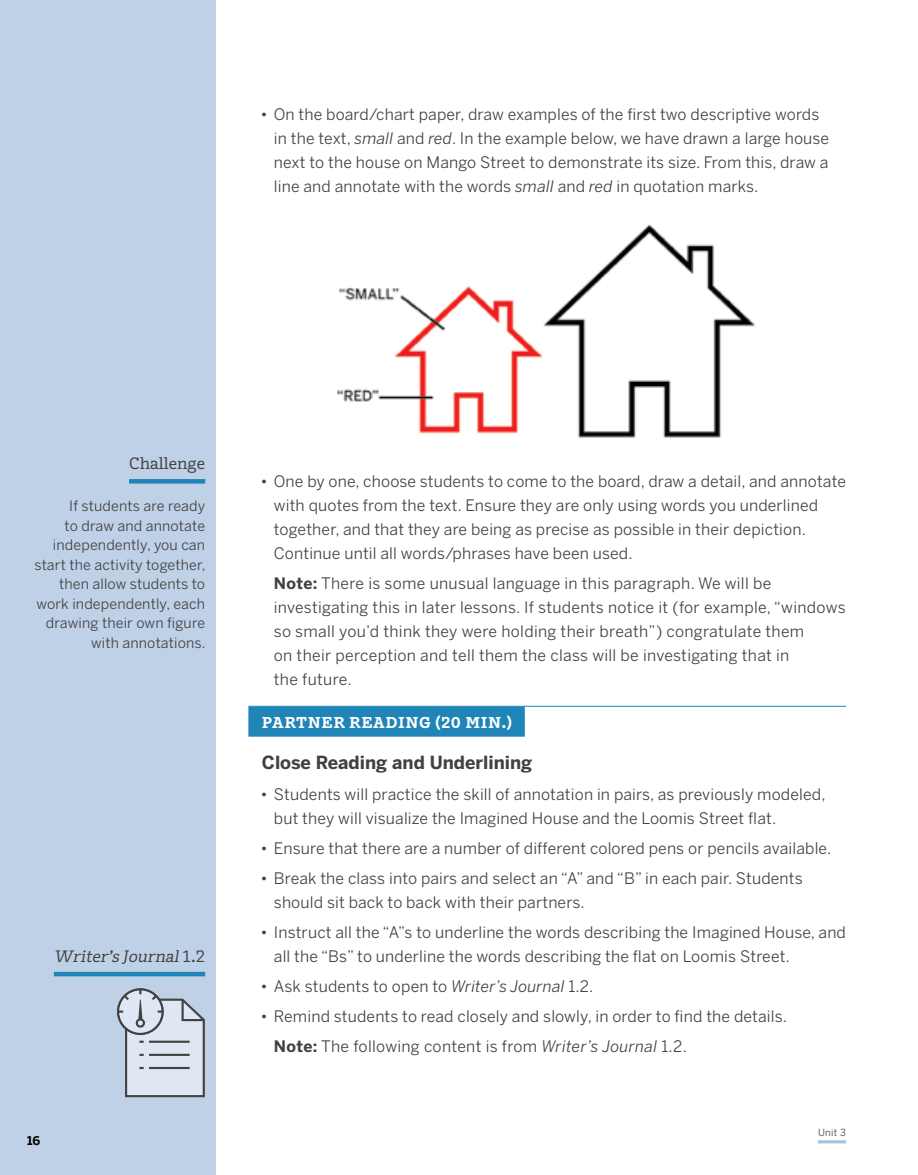
<style>
.page{position:relative;width:918px;height:1175px;background:#fff}
.page>*{position:absolute;margin:0;border:0;box-sizing:border-box;transform-origin:0 0}
.t1{font:700 18px "Benton Sans";color:#414042}
.t2{font:italic 16.5px "Amplify";color:#414042}
.t3{font:16.5px "Amplify";color:#414042}
.t4{font:15.75px/24px "Benton Sans";letter-spacing:.01em;color:#414042}
.t5{font:700 15.75px "Amplify";letter-spacing:.04em;color:#fff}
.t6{font:14.25px/19.5px "Benton Sans";letter-spacing:.01em;color:#414042;text-align:right}
.t7{font:700 12px "Benton Sans";color:#000}
.t8{font:9.75px "Benton Sans";color:#414042}
.s1{font-style:italic}
.s2{font-style:normal}
.s3{font-weight:700}
</style>
<div class="page">
<div style="left:0;top:0;width:216px;height:1174px;background:#bed1e6"></div>
<hr style="left:818px;top:1140px;width:28px;height:3px;background:#a3c0dc">
<hr style="left:248px;top:706px;width:598px;height:1px;background:#1f84b7">
<div style="left:248px;top:706px;width:277px;height:30px;background:#1f84b7"></div>
<img style="left:337px;top:224px;width:418px;height:214px">
<hr style="left:129px;top:479px;width:76px;height:4px;background:#1f84b7">
<div style="left:54px;top:971px;width:151px;height:5px;background:#1f84b7"></div>
<svg style="left:117px;top:988px;width:88px;height:109px"></svg>
<p class="t4" style="left:274px;top:102px;width:557px;text-indent:-13px">• On the board/chart paper, draw examples of the first two descriptive words in the text, <span class="s1">small</span> and <span class="s1">red</span>. In the example below, we have drawn a large house next to the house on Mango Street to demonstrate its size. From this, draw a line and annotate with the words <span class="s1">small</span> and <span class="s1">red</span> in quotation marks.</p>
<p class="t3" style="left:129px;top:453px;width:78px">Challenge</p>
<p class="t6" style="left:34px;top:496px;width:173px">If students are ready<br>to draw and annotate independently, you can start the activity together, then allow students to work independently, each drawing their own figure with annotations.</p>
<p class="t2" style="left:54px;top:946px;width:153px">Writer’s Journal<span class="s2">1 . 2</span></p>
<p class="t7" style="left:27px;top:1133px;width:15px">16</p>
<p class="t4" style="left:274px;top:469px;width:574px;text-indent:-13px">• One by one, choose students to come to the board, draw a detail, and annotate with quotes from the text. Ensure they are only using words you underlined together, and that they are being as precise as possible in their depiction.<br>Continue until all words/phrases have been used.</p>
<p class="t4" style="left:274px;top:571px;width:573px"><span class="s3">Note:</span> There is some unusual language in this paragraph. We will be investigating this in later lessons. If students notice it (for example, “windows so small you’d think they were holding their breath”) congratulate them<br>on their perception and tell them the class will be investigating that in<br>the future.</p>
<p class="t5" style="left:262px;top:712px;width:252px">PARTNER READING (20 MIN.)</p>
<p class="t1" style="left:262px;top:751px;width:272px">Close Reading and Underlining</p>
<p class="t4" style="left:274px;top:782px;width:553px;text-indent:-13px">• Students will practice the skill of annotation in pairs, as previously modeled, but they will visualize the Imagined House and the Loomis Street flat.</p>
<p class="t4" style="left:260px;top:836px;width:572px">• Ensure that there are a number of different colored pens or pencils available.</p>
<p class="t4" style="left:274px;top:866px;width:530px;text-indent:-13px">• Break the class into pairs and select an “A” and “B” in each pair. Students should sit back to back with their partners.</p>
<p class="t4" style="left:274px;top:920px;width:574px;text-indent:-13px">• Instruct all the “A”s to underline the words describing the Imagined House, and all the “Bs” to underline the words describing the flat on Loomis Street.</p>
<p class="t4" style="left:260px;top:974px;width:335px">• Ask students to open to <span class="s1">Writer’s Journal</span> 1.2.</p>
<p class="t4" style="left:274px;top:1001px;width:515px;line-height:30px;text-indent:-13px">• Remind students to read closely and slowly, in order to find the details.<br><span class="s3">Note:</span> The following content is from <span class="s1">Writer’s Journal</span> 1.2.</p>
<p class="t8" style="left:818px;top:1126px;width:29px">Unit 3</p>
</div>
